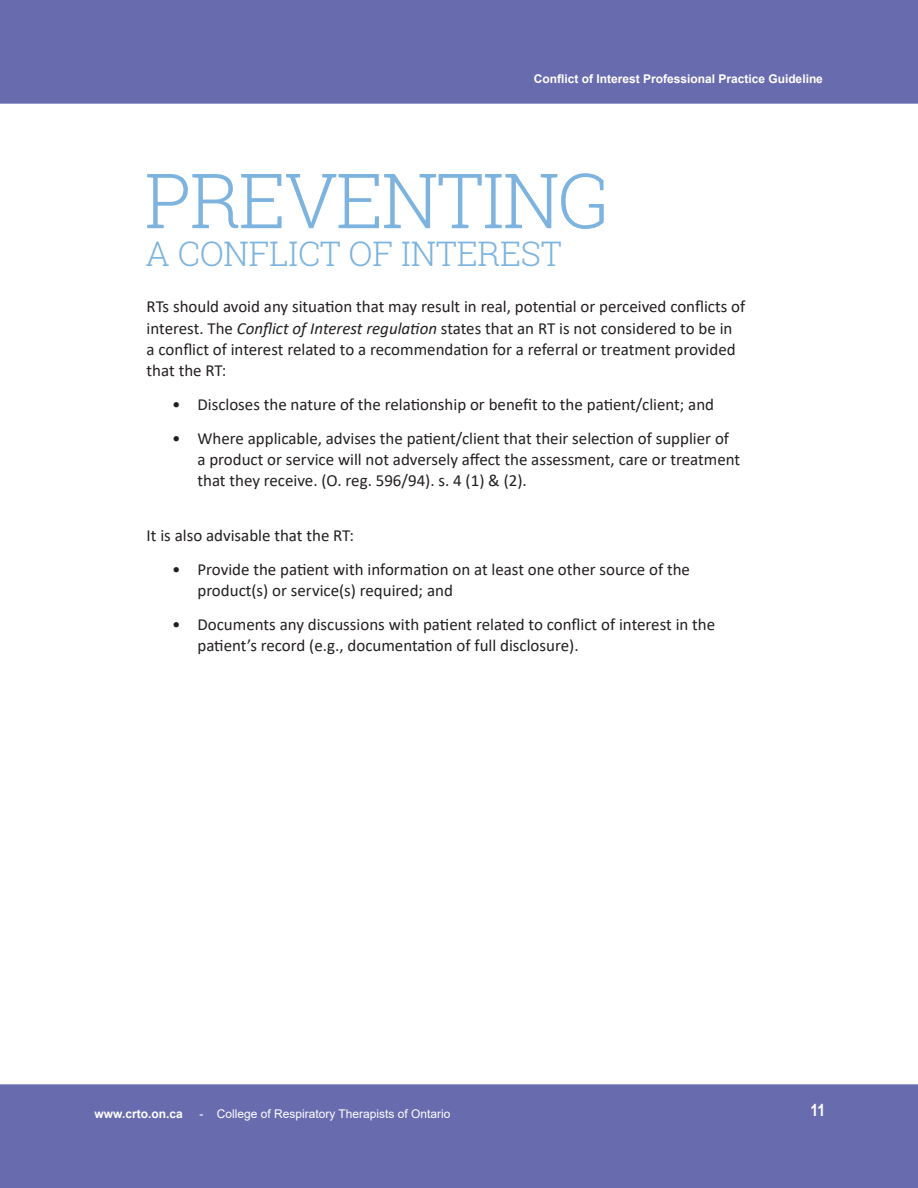
<style>
.page{position:relative;width:918px;height:1188px;background:#fff}
.page>*{position:absolute;margin:0;border:0;box-sizing:border-box;transform-origin:0 0}
.Page_Header_-_Blue{font:300 76.2px "Roboto Slab";letter-spacing:-.03em;color:#7cb3df}
.Page_Header_-_Blue-2{font:300 33.9px "Roboto Slab";letter-spacing:-.01em;color:#7cb3df}
.Page_Header_Subtext{font:16.95px/21.1px "Calibri";color:#231f20}
.t1{font:700 16.95px "Arial Narrow";color:#fff}
.t2{font:700 12px "Arial";color:#fff}
.t3{font:12px "Arial";color:#fff}
.s1{font-style:italic}
</style>
<div class="page">
<div style="left:0;top:1084px;width:918px;height:104px;background:#696baf"></div>
<div style="left:0;top:0;width:918px;height:104px;background:#696baf"></div>
<p class="t2" style="left:534px;top:70px;width:291px">Conflict of Interest Professional Practice Guideline</p>
<p class="Page_Header_-_Blue" style="left:145px;top:148px;width:467px">PREVENTING</p>
<p class="Page_Header_-_Blue-2" style="left:146px;top:230px;width:418px">A CONFLICT OF INTEREST</p>
<p class="Page_Header_Subtext" style="left:147px;top:296px;width:600px">RTs should avoid any situation that may result in real, potential or perceived conflicts of interest. The <span class="s1">Conflict of Interest regulation</span> states that an RT is not considered to be in<br>a conflict of interest related to a recommendation for a referral or treatment provided that the RT:</p>
<p class="Page_Header_Subtext" style="left:172px;top:393px;width:544px">• Discloses the nature of the relationship or benefit to the patient/client; and</p>
<p class="Page_Header_Subtext" style="left:197px;top:427px;width:544px;text-indent:-25px">• Where applicable, advises the patient/client that their selection of supplier of a product or service will not adversely affect the assessment, care or treatment that they receive. (O. reg. 596/94). s. 4 (1) &amp; (2).</p>
<p class="Page_Header_Subtext" style="left:147px;top:524px;width:209px">It is also advisable that the RT:</p>
<p class="Page_Header_Subtext" style="left:197px;top:558px;width:494px;text-indent:-25px">• Provide the patient with information on at least one other source of the product(s) or service(s) required; and</p>
<p class="Page_Header_Subtext" style="left:197px;top:613px;width:519px;text-indent:-25px">• Documents any discussions with patient related to conflict of interest in the patient’s record (e.g., documentation of full disclosure).</p>
<p class="t2" style="left:94px;top:1105px;width:90px">www.crto.on.ca</p>
<p class="t3" style="left:199px;top:1106px;width:253px">- College of Respiratory Therapists of Ontario</p>
<p class="t1" style="left:810px;top:1097px;width:16px">11</p>
</div>
